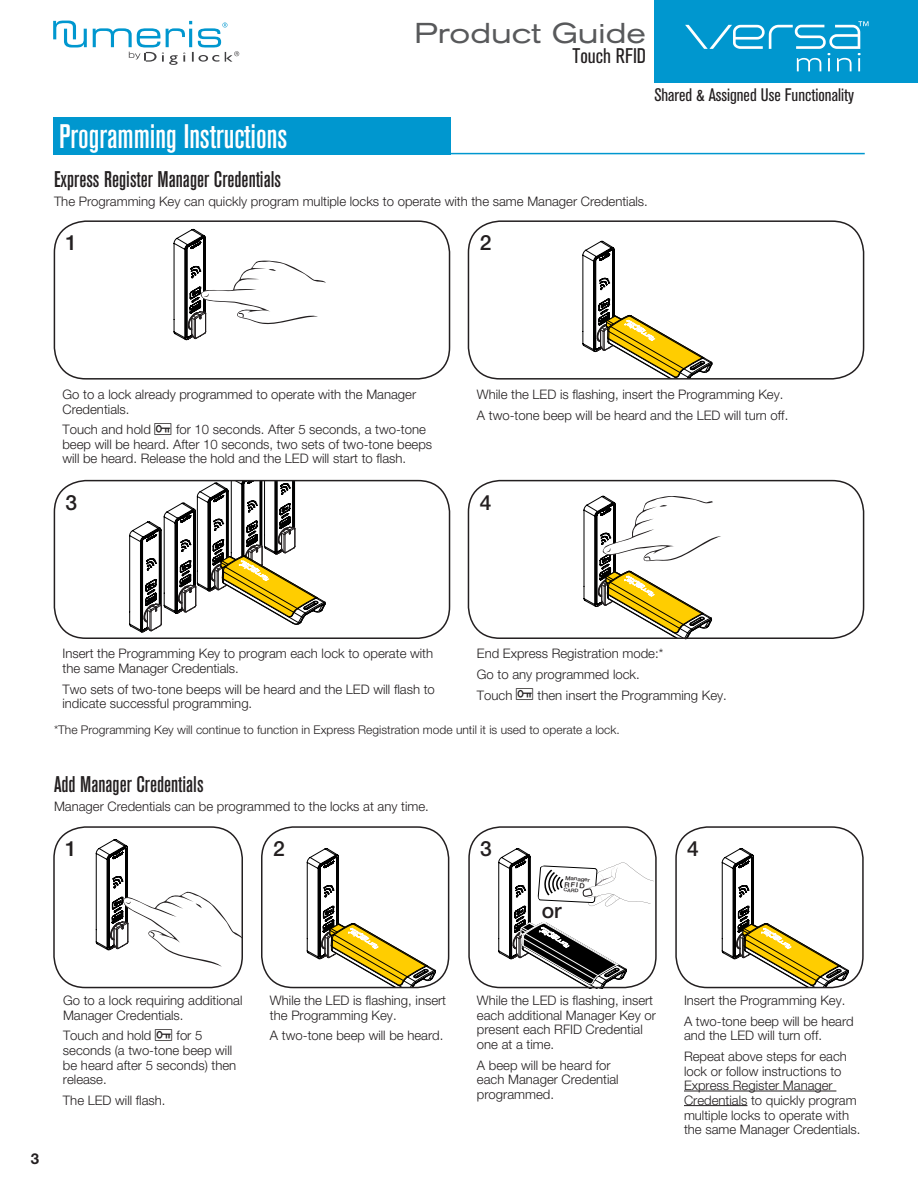
<style>
.page{position:relative;width:918px;height:1188px;background:#fff}
.page>*{position:absolute;margin:0;border:0;box-sizing:border-box;transform-origin:0 0}
.t1{font:500 condensed 33.75px "Akzidenz Grotesk BE";color:#fff}
.t2{font:expanded 28.5px "Akzidenz Grotesk BE";color:#58595b}
.t3{font:500 condensed 22.5px "Akzidenz Grotesk BE";color:#231f20}
.t4{font:500 21px "Helvetica Neue LT Std";color:#231f20}
.t5{font:condensed 21px "Akzidenz Grotesk BE";color:#231f20}
.t6{font:condensed 18px "Akzidenz Grotesk BE";color:#231f20}
.t7{font:700 15px "Helvetica Neue LT Std";color:#231f20}
.t8{font:300 13.2px/14.5px "Helvetica Neue LT Std";color:#231f20}
.t9{font:300 12px "Helvetica Neue LT Std";color:#231f20}
.t10{font:500 6.75px "Helvetica Neue";color:#231f20;scale:1.1 1}
.t11{font:500 5.55px "Helvetica Neue";color:#231f20;scale:1.1 1}
.t12{font:500 4.8px "Helvetica Neue";color:#231f20;scale:1.1 1}
</style>
<div class="page">
<div style="left:654px;top:0;width:264px;height:83px;background:#0097cf"></div>
<svg style="left:53px;top:21px;width:34px;height:26px"></svg>
<svg style="left:93px;top:21px;width:146px;height:44px"></svg>
<svg style="left:685px;top:21px;width:184px;height:50px"></svg>
<svg style="left:722px;top:848px;width:127px;height:139px"></svg>
<svg style="left:307px;top:848px;width:129px;height:139px"></svg>
<svg style="left:582px;top:241px;width:131px;height:136px"></svg>
<svg style="left:96px;top:839px;width:147px;height:129px"></svg>
<svg style="left:174px;top:229px;width:152px;height:111px"></svg>
<svg style="left:584px;top:495px;width:137px;height:145px"></svg>
<svg style="left:129px;top:483px;width:197px;height:149px"></svg>
<div style="left:53px;top:117px;width:398px;height:37px;background:#0097cf"></div>
<hr style="left:59px;top:153px;width:806px;height:1px;background:#0097cf">
<svg style="left:498px;top:845px;width:159px;height:143px"></svg>
<hr style="left:684px;top:1091px;width:152px;height:1px;background:#231f20">
<hr style="left:684px;top:1105px;width:63px;height:1px;background:#231f20">
<div style="left:54px;top:220px;width:396px;height:160px;border:2px solid #231f20;border-radius:32px"></div>
<div style="left:53px;top:826px;width:190px;height:162px;border:2px solid #231f20;border-radius:32px"></div>
<div style="left:261px;top:826px;width:188px;height:162px;border:2px solid #231f20;border-radius:32px"></div>
<div style="left:468px;top:826px;width:189px;height:162px;border:2px solid #231f20;border-radius:32px"></div>
<div style="left:675px;top:826px;width:189px;height:162px;border:2px solid #231f20;border-radius:32px"></div>
<div style="left:54px;top:480px;width:396px;height:159px;border:2px solid #231f20;border-radius:32px"></div>
<div style="left:468px;top:220px;width:396px;height:160px;border:2px solid #231f20;border-radius:32px"></div>
<div style="left:468px;top:480px;width:396px;height:159px;border:2px solid #231f20;border-radius:32px"></div>
<h2 class="t2" style="left:415px;top:16px;width:233px">Product Guide</h2>
<h3 class="t5" style="left:573px;top:44px;width:75px">Touch RFID</h3>
<h1 class="t1" style="left:59px;top:118px;width:229px">Programming Instructions</h1>
<h3 class="t3" style="left:54px;top:167px;width:229px">Express Register Manager Credentials</h3>
<p class="t8" style="left:54px;top:194px;width:595px">The Programming Key can quickly program multiple locks to operate with the same Manager Credentials.</p>
<h3 class="t6" style="left:654px;top:85px;width:201px">Shared &amp; Assigned Use Functionality</h3>
<h3 class="t4" style="left:66px;top:230px;width:13px">1</h3>
<h3 class="t4" style="left:480px;top:230px;width:13px">2</h3>
<p class="t8" style="left:62px;top:387px;width:355px">Go to a lock already programmed to operate with the Manager<br>Credentials.</p>
<p class="t8" style="left:62px;top:422px;width:90px">Touch and hold</p>
<p class="t8" style="left:62px;top:422px;width:371px;text-indent:114px">for 10 seconds. After 5 seconds, a two-tone beep will be heard. After 10 seconds, two sets of two-tone beeps will be heard. Release the hold and the LED will start to flash.</p>
<h3 class="t4" style="left:66px;top:490px;width:13px">3</h3>
<p class="t8" style="left:477px;top:384px;width:313px;line-height:20.5px">While the LED is flashing, insert the Programming Key.<br>A two-tone beep will be heard and the LED will turn off.</p>
<h3 class="t4" style="left:480px;top:490px;width:13px">4</h3>
<p class="t8" style="left:62px;top:646px;width:372px">Insert the Programming Key to program each lock to operate with the same Manager Credentials.</p>
<p class="t8" style="left:62px;top:681px;width:374px">Two sets of two-tone beeps will be heard and the LED will flash to indicate successful programming.</p>
<p class="t8" style="left:477px;top:643px;width:188px;line-height:20.5px">End Express Registration mode:*<br>Go to any programmed lock.<br>Touch</p>
<p class="t8" style="left:538px;top:687px;width:191px">then insert the Programming Key.</p>
<p class="t9" style="left:54px;top:723px;width:567px">*The Programming Key will continue to function in Express Registration mode until it is used to operate a lock.</p>
<h3 class="t3" style="left:54px;top:772px;width:151px">Add Manager Credentials</h3>
<p class="t8" style="left:54px;top:799px;width:376px">Manager Credentials can be programmed to the locks at any time.</p>
<h3 class="t4" style="left:65px;top:836px;width:13px">1</h3>
<h3 class="t4" style="left:273px;top:836px;width:13px">2</h3>
<h3 class="t4" style="left:480px;top:836px;width:13px">3</h3>
<h3 class="t4" style="left:687px;top:836px;width:13px">4</h3>
<p class="t11" style="left:566px;top:873px;width:24px;rotate:4deg">Manager</p>
<p class="t10" style="left:565px;top:879px;width:20px;rotate:4deg">RFID</p>
<p class="t12" style="left:564px;top:886px;width:15px;rotate:4deg">CARD</p>
<h3 class="t4" style="left:542px;top:898px;width:21px">or</h3>
<p class="t7" style="left:31px;top:1149px;width:10px">3</p>
<p class="t8" style="left:63px;top:993px;width:181px">Go to a lock requiring additional<br>Manager Credentials.</p>
<p class="t8" style="left:63px;top:1028px;width:90px">Touch and hold</p>
<p class="t8" style="left:63px;top:1028px;width:175px;text-indent:114px">for 5 seconds (a two-tone beep will be heard after 5 seconds) then release.</p>
<p class="t8" style="left:63px;top:1093px;width:104px">The LED will flash.</p>
<p class="t8" style="left:270px;top:993px;width:178px">While the LED is flashing, insert the Programming Key.</p>
<p class="t8" style="left:270px;top:1028px;width:175px">A two-tone beep will be heard.</p>
<p class="t8" style="left:477px;top:993px;width:180px">While the LED is flashing, insert each additional Manager Key or present each RFID Credential one at a time.</p>
<p class="t8" style="left:477px;top:1057px;width:143px">A beep will be heard for each Manager Credential programmed.</p>
<p class="t8" style="left:684px;top:990px;width:171px;line-height:20.5px">Insert the Programming Key.<br>A two-tone beep will be heard</p>
<p class="t8" style="left:684px;top:1025px;width:164px;line-height:20.5px">and the LED will turn off.<br>Repeat above steps for each</p>
<p class="t8" style="left:684px;top:1063px;width:178px">lock or follow instructions to<br>Express Register Manager<br>Credentials to quickly program multiple locks to operate with the same Manager Credentials.</p>
</div>
